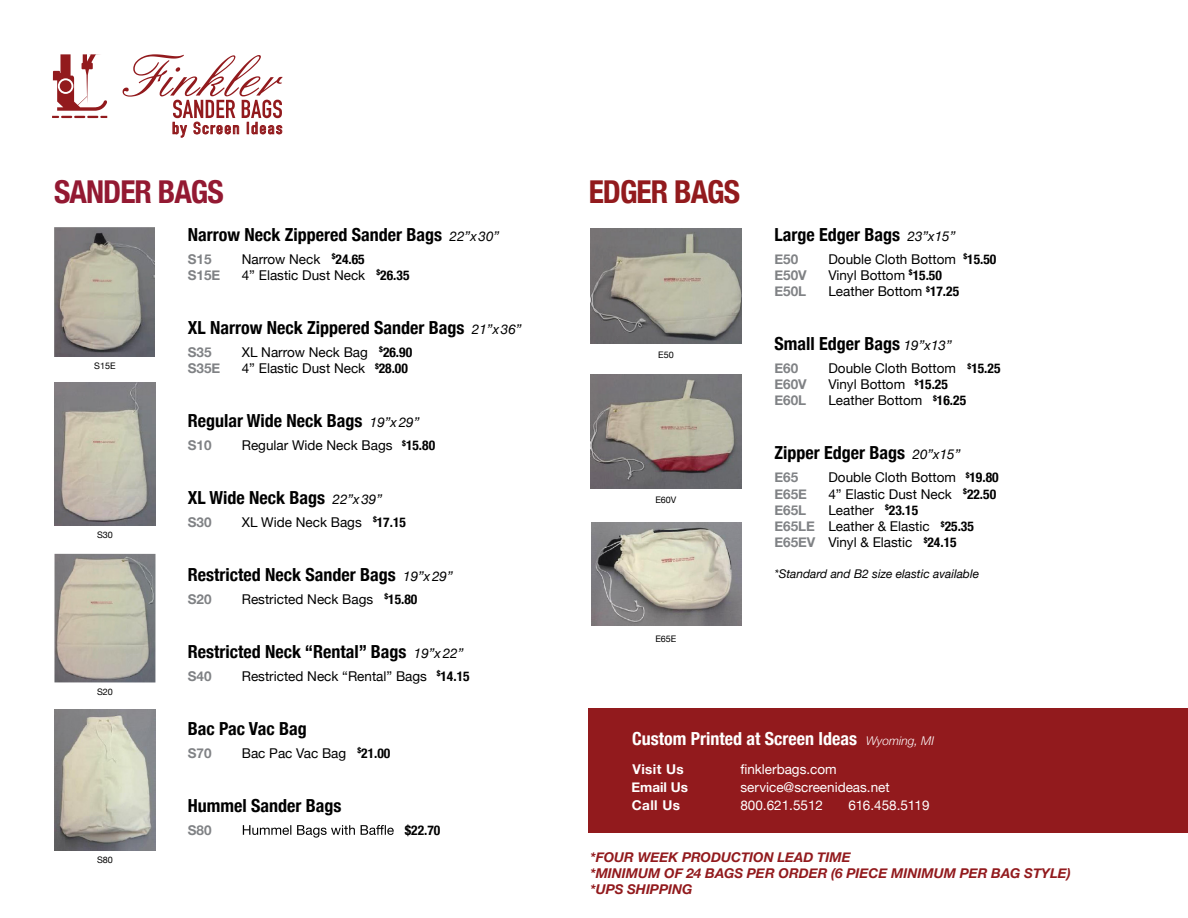
<style>
.page{position:relative;width:1188px;height:918px;background:#fff}
.page>*{position:absolute;margin:0;border:0;box-sizing:border-box;transform-origin:0 0}
.t1{font:700 condensed 31.5px "Helvetica Neue";letter-spacing:-.03em;color:#931932}
.t2{font:700 condensed 31.5px "Helvetica Neue";letter-spacing:-.03em;color:#921a1d}
.t3{font:700 condensed 18px "Helvetica Neue";color:#000}
.t4{font:700 condensed 18px "Helvetica Neue";color:#fff}
.t5{font:300 16.5px "DIN Condensed";letter-spacing:.05em;color:#921a1d;scale:1.11 1}
.t6{font:13.5px/16.2px "Helvetica Neue";color:#000}
.t7{font:italic 700 13.5px/16.2px "Helvetica Neue";color:#921a1d}
.t8{font:700 13.5px "Helvetica Neue";color:#808285}
.t9{font:13.5px "Helvetica Neue";color:#fff}
.t10{font:700 13.5px "Helvetica Neue";letter-spacing:.03em;color:#fff}
.t11{font:700 condensed 13.5px "Helvetica Neue";color:#000}
.t12{font:italic 12px "Helvetica Neue";color:#000}
.t13{font:9px "Helvetica Neue";color:#000}
.s1{font-weight:400;font-style:italic;font-stretch:normal;font-size:13.5px}
.s2{font-weight:700;font-stretch:condensed}
.s3{font-weight:700;color:#808285}
.s4{font-weight:300;font-style:italic;font-stretch:normal;font-size:12px}
</style>
<div class="page">
<img style="left:591px;top:522px;width:151px;height:104px">
<img style="left:590px;top:374px;width:152px;height:115px">
<img style="left:590px;top:229px;width:152px;height:115px">
<img style="left:55px;top:228px;width:100px;height:128px">
<img style="left:54px;top:383px;width:102px;height:142px">
<img style="left:54px;top:554px;width:102px;height:128px">
<img style="left:54px;top:709px;width:102px;height:141px">
<svg style="left:243px;top:825px;width:151px;height:13px"></svg>
<div style="left:589px;top:708px;width:599px;height:124px;background:#921a1d"></div>
<svg style="left:123px;top:54px;width:160px;height:83px"></svg>
<svg style="left:52px;top:54px;width:56px;height:65px"></svg>
<p class="t5" style="left:172px;top:119px;width:101px">by Screen Ideas</p>
<h1 class="t1" style="left:54px;top:165px;width:171px">SANDER BAGS</h1>
<h1 class="t2" style="left:589px;top:165px;width:153px">EDGER BAGS</h1>
<h2 class="t3" style="left:188px;top:219px;width:313px">Narrow Neck Zippered Sander Bags <span class="s1">22”x30”</span></h2>
<p class="t8" style="left:188px;top:248px;width:25px">S15</p>
<p class="t6" style="left:242px;top:252px;width:124px">Narrow Neck <sup>$</sup><span class="s2">24.65</span></p>
<p class="t8" style="left:188px;top:265px;width:34px">S15E</p>
<p class="t6" style="left:242px;top:268px;width:169px">4” Elastic Dust Neck <sup>$</sup><span class="s2">26.35</span></p>
<p class="t13" style="left:94px;top:359px;width:23px">S15E</p>
<h2 class="t3" style="left:188px;top:313px;width:335px">XL Narrow Neck Zippered Sander Bags <span class="s1">21”x36”</span></h2>
<p class="t8" style="left:188px;top:341px;width:25px">S35</p>
<p class="t6" style="left:242px;top:345px;width:172px">XL Narrow Neck Bag <sup>$</sup><span class="s2">26.90</span></p>
<p class="t8" style="left:188px;top:358px;width:34px">S35E</p>
<p class="t6" style="left:242px;top:361px;width:168px">4” Elastic Dust Neck <sup>$</sup><span class="s2">28.00</span></p>
<p class="t13" style="left:658px;top:348px;width:17px">E50</p>
<h2 class="t3" style="left:774px;top:219px;width:183px">Large Edger Bags <span class="s1">23”x15”</span></h2>
<p class="t8" style="left:774px;top:248px;width:25px">E50</p>
<p class="t6" style="left:828px;top:252px;width:169px">Double Cloth Bottom <sup>$</sup><span class="s2">15.50</span></p>
<p class="t8" style="left:774px;top:265px;width:34px">E50V</p>
<p class="t6" style="left:828px;top:268px;width:115px">Vinyl Bottom <sup>$</sup><span class="s2">15.50</span></p>
<p class="t8" style="left:774px;top:281px;width:33px">E50L</p>
<p class="t6" style="left:828px;top:284px;width:132px">Leather Bottom <sup>$</sup><span class="s2">17.25</span></p>
<h2 class="t3" style="left:774px;top:329px;width:179px">Small Edger Bags <span class="s1">19”x13”</span></h2>
<p class="t8" style="left:774px;top:358px;width:25px">E60</p>
<p class="t6" style="left:828px;top:361px;width:174px">Double Cloth Bottom <sup>$</sup><span class="s2">15.25</span></p>
<p class="t8" style="left:774px;top:374px;width:34px">E60V</p>
<p class="t6" style="left:828px;top:377px;width:121px">Vinyl Bottom <sup>$</sup><span class="s2">15.25</span></p>
<p class="t8" style="left:774px;top:390px;width:33px">E60L</p>
<p class="t6" style="left:828px;top:393px;width:139px">Leather Bottom <sup>$</sup><span class="s2">16.25</span></p>
<p class="t13" style="left:97px;top:528px;width:17px">S30</p>
<p class="t13" style="left:97px;top:686px;width:17px">S20</p>
<p class="t13" style="left:97px;top:854px;width:17px">S80</p>
<h2 class="t3" style="left:188px;top:406px;width:233px">Regular Wide Neck Bags <span class="s1">19”x29”</span></h2>
<p class="t8" style="left:188px;top:435px;width:25px">S10</p>
<p class="t6" style="left:242px;top:438px;width:195px">Regular Wide Neck Bags <sup>$</sup><span class="s2">15.80</span></p>
<h2 class="t3" style="left:188px;top:483px;width:196px">XL Wide Neck Bags <span class="s1">22”x39”</span></h2>
<p class="t8" style="left:188px;top:512px;width:25px">S30</p>
<p class="t6" style="left:242px;top:515px;width:166px">XL Wide Neck Bags <sup>$</sup><span class="s2">17.15</span></p>
<h2 class="t3" style="left:188px;top:560px;width:267px">Restricted Neck Sander Bags <span class="s1">19”x29”</span></h2>
<p class="t8" style="left:188px;top:589px;width:25px">S20</p>
<p class="t6" style="left:242px;top:592px;width:177px">Restricted Neck Bags <sup>$</sup><span class="s2">15.80</span></p>
<h2 class="t3" style="left:188px;top:637px;width:277px">Restricted Neck “Rental” Bags <span class="s1">19”x22”</span></h2>
<p class="t8" style="left:188px;top:665px;width:25px">S40</p>
<p class="t6" style="left:242px;top:669px;width:229px">Restricted Neck “Rental” Bags <sup>$</sup><span class="s2">14.15</span></p>
<h2 class="t3" style="left:188px;top:714px;width:120px">Bac Pac Vac Bag</h2>
<p class="t8" style="left:188px;top:742px;width:25px">S70</p>
<p class="t6" style="left:242px;top:746px;width:150px">Bac Pac Vac Bag <sup>$</sup><span class="s2">21.00</span></p>
<h2 class="t3" style="left:188px;top:790px;width:155px">Hummel Sander Bags</h2>
<p class="t8" style="left:188px;top:819px;width:25px">S80</p>
<p class="t11" style="left:405px;top:819px;width:37px">$22.70</p>
<p class="t13" style="left:655px;top:493px;width:23px">E60V</p>
<p class="t13" style="left:655px;top:632px;width:23px">E65E</p>
<h2 class="t3" style="left:774px;top:438px;width:188px">Zipper Edger Bags <span class="s1">20”x15”</span></h2>
<p class="t8" style="left:774px;top:467px;width:25px">E65</p>
<p class="t6" style="left:828px;top:470px;width:172px">Double Cloth Bottom <sup>$</sup><span class="s2">19.80</span></p>
<p class="t8" style="left:774px;top:483px;width:34px">E65E</p>
<p class="t6" style="left:828px;top:487px;width:169px">4” Elastic Dust Neck <sup>$</sup><span class="s2">22.50</span></p>
<p class="t8" style="left:774px;top:499px;width:33px">E65L</p>
<p class="t6" style="left:774px;top:503px;width:201px;text-indent:54px">Leather <sup>$</sup><span class="s2">23.15<br></span><span class="s3">E65LE</span> Leather &amp; Elastic <sup>$</sup><span class="s2">25.35<br></span><span class="s3">E65EV</span> Vinyl &amp; Elastic <sup>$</sup><span class="s2">24.15</span></p>
<p class="t12" style="left:774px;top:565px;width:206px">*Standard and B2 size elastic available</p>
<h2 class="t4" style="left:632px;top:724px;width:303px">Custom Printed at Screen Ideas <span class="s4">Wyoming, MI</span></h2>
<p class="t10" style="left:631px;top:776px;width:58px">Email Us</p>
<p class="t9" style="left:740px;top:777px;width:151px">service@screenideas.net</p>
<p class="t10" style="left:632px;top:759px;width:53px">Visit Us</p>
<p class="t9" style="left:740px;top:759px;width:98px">finklerbags.com</p>
<p class="t10" style="left:632px;top:794px;width:50px">Call Us</p>
<p class="t9" style="left:740px;top:795px;width:84px">800.621.5512</p>
<p class="t9" style="left:848px;top:795px;width:83px">616.458.5119</p>
<p class="t7" style="left:590px;top:849px;width:482px">*FOUR WEEK PRODUCTION LEAD TIME<br>*MINIMUM OF 24 BAGS PER ORDER (6 PIECE MINIMUM PER BAG STYLE) *UPS SHIPPING</p>
</div>
